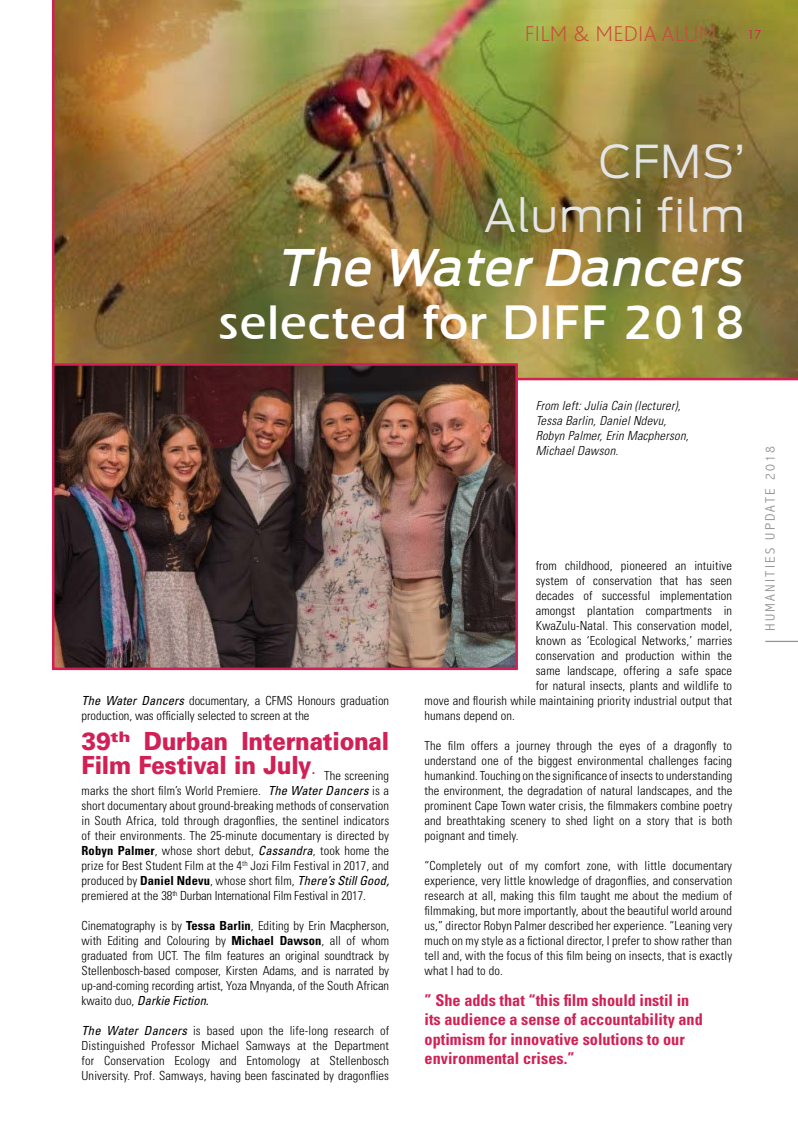
<style>
.page{position:relative;width:798px;height:1134px;background:#fff}
.page>*{position:absolute;margin:0;border:0;box-sizing:border-box;transform-origin:0 0}
.BODY_BOLD_TEXT_2018{font:700 50px "Aquiline";letter-spacing:.02em;color:#fff}
.BODY_BOLD_TEXT_2018-2{font:italic 500 50px "Antenna";letter-spacing:.02em;color:#fff}
.BODY_BOLD_TEXT_2018-3{font:300 45px "Antenna";letter-spacing:.02em;color:#e4e5e6}
.BODY_2016_10pt{font:900 25px/23.8px "Univers";letter-spacing:-.01em;color:#d12055;scale:.88 1}
.PAGE_INTRO_AT_TOP{font:200 22.5px "Bliss";letter-spacing:.01em;color:#c54f3c}
.SAID___TEXT{font:700 condensed 16.25px/19.5px "Univers";color:#d12055}
.t1{font:300 condensed 13.75px "Abadi";letter-spacing:.15em;color:#939598;scale:1.1 1}
.BODY_2016_10pt-2{font:300 condensed 12.5px/15px "Univers";letter-spacing:.01em;color:#000;text-align:justify}
.BODY_2016_10pt-3{font:italic 300 condensed 12.5px/15px "Univers";letter-spacing:.02em;color:#000}
.t2{font:12.5px "Century Gothic";color:#d12055}
.s1{font-weight:400;font-style:italic}
.s2{font-weight:300;font-stretch:condensed}
.s3{font-weight:700}
</style>
<div class="page">
<img style="left:52px;top:0;width:745px;height:380px">
<img style="left:55px;top:366px;width:459px;height:301px">
<div style="left:52px;top:363px;width:465px;height:307px;border:2px solid #d12055"></div>
<hr style="left:765px;top:641px;width:32px;height:1px;background:#939598">
<p class="PAGE_INTRO_AT_TOP" style="left:524px;top:22px;width:193px">FILM &amp; MEDIA ALUM</p>
<p class="t2" style="left:747px;top:27px;width:15px">17</p>
<p class="BODY_BOLD_TEXT_2018-3" style="left:598px;top:136px;width:148px">CFMS’</p>
<p class="BODY_BOLD_TEXT_2018-3" style="left:484px;top:189px;width:262px">Alumni film</p>
<p class="BODY_BOLD_TEXT_2018-2" style="left:280px;top:238px;width:466px">The Water Dancers</p>
<p class="BODY_BOLD_TEXT_2018" style="left:218px;top:293px;width:527px">selected for DIFF 2018</p>
<p class="BODY_2016_10pt-2" style="left:81px;top:693px;width:309px"><span class="s1">The Water Dancers</span> documentary, a CFMS Honours graduation production, was officially selected to screen at the</p>
<p class="BODY_2016_10pt" style="left:81px;top:729px;width:351px">39<sup>th</sup> Durban International<br>Film Festival in July<span class="s2">.</span> <sub>The</sub> <sub>screening</sub></p>
<p class="BODY_2016_10pt-2" style="left:81px;top:783px;width:309px">marks the short film’s World Premiere. <span class="s1">The Water Dancers</span> is a short documentary about ground-breaking methods of conservation in South Africa, told through dragonflies, the sentinel indicators of their environments. The 25-minute documentary is directed by <span class="s3">Robyn Palmer</span>, whose short debut, <span class="s1">Cassandra</span>, took home the prize for Best Student Film at the 4<sup>th</sup> Jozi Film Festival in 2017, and produced by <span class="s3">Daniel Ndevu</span>, whose short film, <span class="s1">There’s Still Good, </span>premiered at the 38<sup>th</sup> Durban International Film Festival in 2017.</p>
<p class="BODY_2016_10pt-2" style="left:81px;top:918px;width:309px">Cinematography is by <span class="s3">Tessa Barlin</span>, Editing by Erin Macpherson, with Editing and Colouring by <span class="s3">Michael Dawson</span>, all of whom graduated from UCT. The film features an original soundtrack by Stellenbosch-based composer, Kirsten Adams, and is narrated by up-and-coming recording artist, Yoza Mnyanda, of the South African kwaito duo, <span class="s1">Darkie Fiction.</span></p>
<p class="BODY_2016_10pt-2" style="left:81px;top:1023px;width:309px"><span class="s1">The Water Dancers</span> is based upon the life-long research of Distinguished Professor Michael Samways at the Department for Conservation Ecology and Entomology at Stellenbosch University. Prof. Samways, having been fascinated by dragonflies</p>
<p class="BODY_2016_10pt-3" style="left:535px;top:398px;width:154px">From left: Julia Cain (lecturer),<br>Tessa Barlin, Daniel Ndevu,<br>Robyn Palmer, Erin Macpherson,<br>Michael Dawson.</p>
<p class="BODY_2016_10pt-2" style="left:535px;top:558px;width:198px">from childhood, pioneered an intuitive</p>
<p class="BODY_2016_10pt-2" style="left:535px;top:573px;width:198px">system of conservation that has seen</p>
<p class="BODY_2016_10pt-2" style="left:535px;top:588px;width:198px">decades of successful implementation</p>
<p class="BODY_2016_10pt-2" style="left:535px;top:603px;width:198px">amongst plantation compartments in</p>
<p class="BODY_2016_10pt-2" style="left:535px;top:618px;width:198px">KwaZulu-Natal. This conservation model,</p>
<p class="BODY_2016_10pt-2" style="left:535px;top:633px;width:198px">known as ‘Ecological Networks,’ marries</p>
<p class="BODY_2016_10pt-2" style="left:535px;top:648px;width:198px">conservation and production within the</p>
<p class="BODY_2016_10pt-2" style="left:535px;top:663px;width:198px">same landscape, offering a safe space</p>
<p class="BODY_2016_10pt-2" style="left:535px;top:678px;width:198px">for natural insects, plants and wildlife to</p>
<p class="BODY_2016_10pt-2" style="left:424px;top:693px;width:309px">move and flourish while maintaining priority industrial output that</p>
<p class="BODY_2016_10pt-2" style="left:424px;top:708px;width:92px">humans depend on.</p>
<p class="BODY_2016_10pt-2" style="left:424px;top:738px;width:309px">The film offers a journey through the eyes of a dragonfly to understand one of the biggest environmental challenges facing humankind. Touching on the significance of insects to understanding the environment, the degradation of natural landscapes, and the prominent Cape Town water crisis, the filmmakers combine poetry and breathtaking scenery to shed light on a story that is both poignant and timely.</p>
<p class="BODY_2016_10pt-2" style="left:424px;top:858px;width:309px">“Completely out of my comfort zone, with little documentary experience, very little knowledge of dragonflies, and conservation research at all, making this film taught me about the medium of filmmaking, but more importantly, about the beautiful world around us,” director Robyn Palmer described her experience. “Leaning very much on my style as a fictional director, I prefer to show rather than tell and, with the focus of this film being on insects, that is exactly what I had to do.</p>
<p class="SAID___TEXT" style="left:424px;top:990px;width:280px">” She adds that “this film should instil in its audience a sense of accountability and optimism for innovative solutions to our environmental crises.”</p>
<p class="t1" style="left:761px;top:631px;width:170px;rotate:-90deg">HUMANITIES UPDATE 2018</p>
</div>
